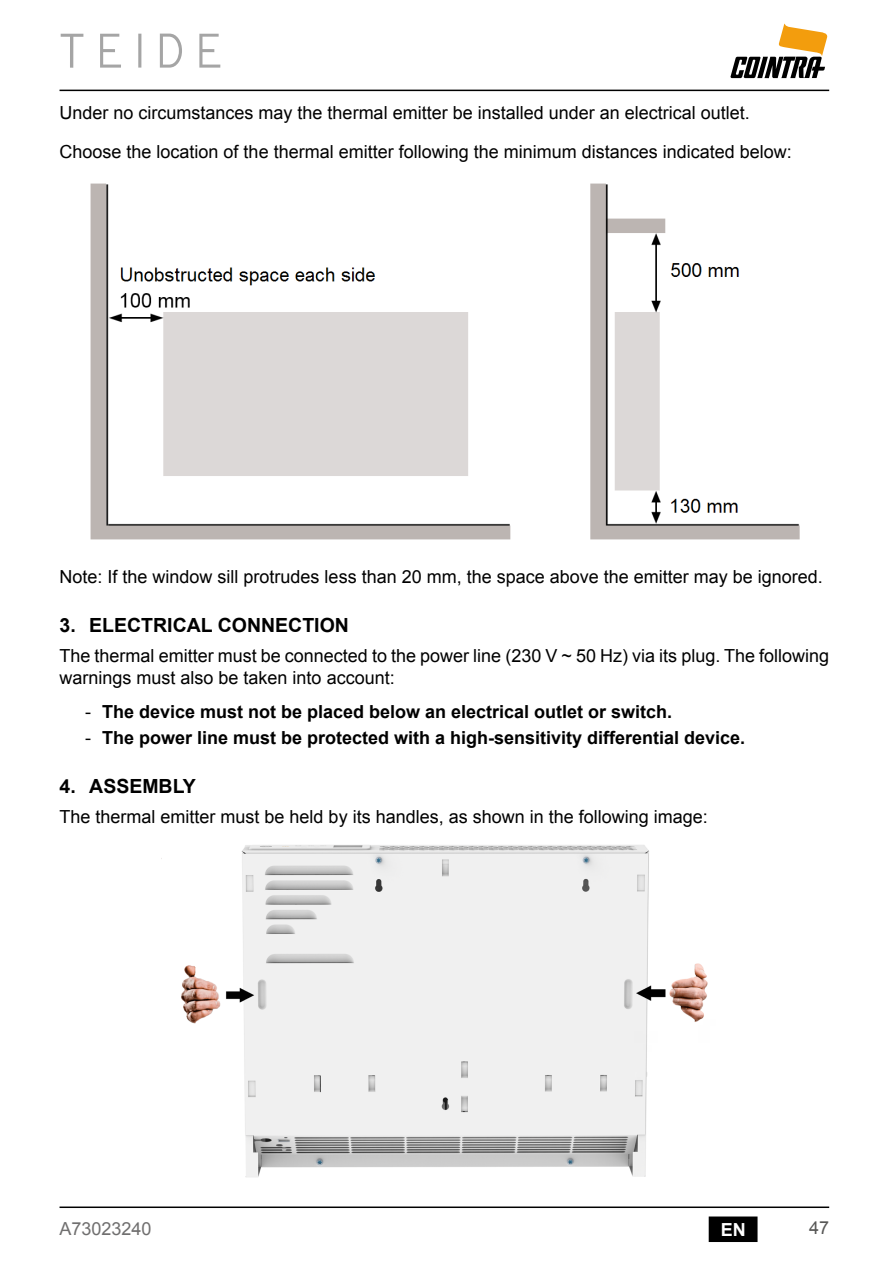
<style>
.page{position:relative;width:893px;height:1263px;background:#fff}
.page>*{position:absolute;margin:0;border:0;box-sizing:border-box;transform-origin:0 0}
.t1{font:54px "Solid Edge ANSI Bold";color:#a5a5a5}
.t2{font:700 19.5px "Arial";color:#000}
.t3{font:18px/38.5px "Arial";color:#000}
.t4{font:700 18px "Arial";color:#000}
.t5{font:18px "Arial";color:#706f6f}
.t6{font:700 18px "Arial";color:#fff}
.t7{font:18px "Arial";color:#575756}
.s1{font-weight:400}
</style>
<div class="page">
<div style="left:709px;top:1217px;width:48px;height:24px;background:#000"></div>
<div style="left:709px;top:1216px;width:48px;height:26px;border:2px solid #000"></div>
<svg style="left:730px;top:23px;width:98px;height:55px"></svg>
<hr style="left:60px;top:90px;width:769px;height:1px;background:#000">
<hr style="left:60px;top:1206px;width:769px;height:2px;background:#000">
<img style="left:90px;top:183px;width:710px;height:357px">
<img style="left:181px;top:845px;width:527px;height:332px">
<h1 class="t1" style="left:60px;top:22px;width:163px">T E I D E</h1>
<p class="t3" style="left:60px;top:94px;width:734px">Under no circumstances may the thermal emitter be installed under an electrical outlet.<br>Choose the location of the thermal emitter following the minimum distances indicated below:</p>
<p class="t3" style="left:60px;top:558px;width:765px">Note: If the window sill protrudes less than 20 mm, the space above the emitter may be ignored.</p>
<p class="t2" style="left:60px;top:612px;width:291px">3. ELECTRICAL CONNECTION</p>
<p class="t3" style="left:60px;top:645px;width:771px;line-height:21.6px">The thermal emitter must be connected to the power line (230 V ~ 50 Hz) via its plug. The following warnings must also be taken into account:</p>
<p class="t4" style="left:85px;top:700px;width:589px"><span class="s1">-</span> The device must not be placed below an electrical outlet or switch.</p>
<p class="t4" style="left:85px;top:726px;width:662px"><span class="s1">-</span> The power line must be protected with a high-sensitivity differential device.</p>
<p class="t2" style="left:60px;top:773px;width:138px">4. ASSEMBLY</p>
<p class="t3" style="left:60px;top:798px;width:650px">The thermal emitter must be held by its handles, as shown in the following image:</p>
<p class="t5" style="left:60px;top:1217px;width:94px">A73023240</p>
<p class="t6" style="left:721px;top:1217px;width:27px">EN</p>
<p class="t7" style="left:809px;top:1215px;width:22px">47</p>
</div>
